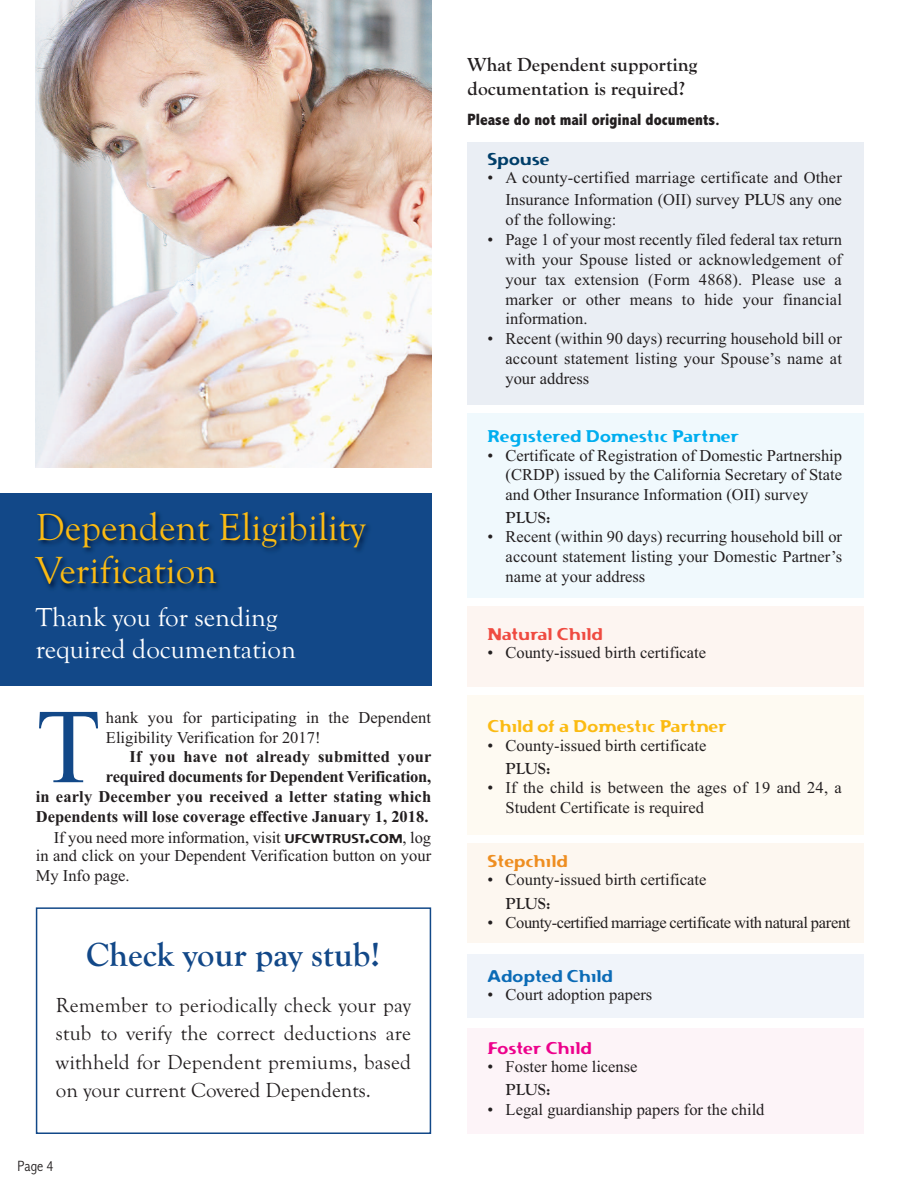
<style>
.page{position:relative;width:918px;height:1188px;background:#fff}
.page>*{position:absolute;margin:0;border:0;box-sizing:border-box;transform-origin:0 0}
.t1{font:106.2px "Times New Roman";color:#124888}
.t2{font:39px/43.8px "Goudy Old Style T";color:#fbbb13}
.t3{font:700 34.5px "Goudy Old Style T";color:#124888}
.t4{font:27px/32.4px "Goudy Old Style T";color:#fff}
.t5{font:21px/28.5px "Goudy Old Style T";color:#231f20;text-align:justify}
.t6{font:700 19.5px/24px "Goudy Old Style T";color:#231f20}
.t7{font:16.5px/19.8px "Times New Roman";color:#231f20;text-align:justify}
.t8{font:700 16.5px/20.2px "Times New Roman";color:#231f20;text-align:right}
.t9{font:16.5px "Times New Roman";letter-spacing:-.025em;color:#231f20}
.t10{font:800 condensed 16.5px "Abadi";color:#231f20}
.t11{font:16.5px "Flexure";color:#00aeef}
.t12{font:16.5px "Flexure";color:#fbbb13}
.t13{font:700 16.5px "Goudy Old Style T";color:#231f20}
.t14{font:16.5px "Flexure";color:#ef4b41}
.t15{font:16.5px "Flexure";color:#0b6bb6}
.t16{font:16.5px "Flexure";color:#ed028c}
.t17{font:16.5px "Flexure";color:#ee8e21}
.t18{font:16.5px "Flexure";color:#003e69}
.t19{font:300 condensed 15px "Abadi";color:#231f20}
.s1{font-weight:400}
.s2{font-family:"Flexure";font-weight:400;font-size:12.3px}
.s3{font-family:"Flexure";font-weight:400}
.s4{font-family:"Goudy Old Style T";font-weight:700}
</style>
<div class="page">
<div style="left:0;top:493px;width:431px;height:193px;background:#124888"></div>
<img style="left:37px;top:512px;width:332px;height:78px">
<div style="left:468px;top:142px;width:396px;height:263px;background:#eaeef4"></div>
<div style="left:468px;top:413px;width:396px;height:184px;background:#f0f9fd"></div>
<div style="left:468px;top:606px;width:396px;height:80px;background:#fdf5f1"></div>
<div style="left:468px;top:695px;width:396px;height:140px;background:#fefaf2"></div>
<div style="left:468px;top:843px;width:396px;height:99px;background:#fdf7f0"></div>
<div style="left:468px;top:954px;width:396px;height:63px;background:#f0f4fa"></div>
<div style="left:468px;top:1029px;width:396px;height:105px;background:#fdf4f8"></div>
<img style="left:36px;top:0;width:395px;height:467px">
<div style="left:36px;top:907px;width:395px;height:227px;border:2px solid #124888"></div>
<h2 class="t2" style="left:36px;top:504px;width:331px">Dependent Eligibility<br>Verification</h2>
<h3 class="t4" style="left:36px;top:600px;width:262px">Thank you for sending required documentation</h3>
<h1 class="t1" style="left:36px;top:683px;width:66px">T</h1>
<p class="t7" style="left:106px;top:707px;width:327px">hank you for participating in the Dependent<br>Eligibility Verification for 2017!</p>
<p class="t8" style="left:36px;top:747px;width:397px">If you have not already submitted your<br>required documents for Dependent Verification,<br>in early December you received a letter stating which Dependents will lose coverage effective January 1, 2018.<br><span class="s1">If you need more information, visit</span> <span class="s2">UFCWTRUST</span><span class="s3">.</span><span class="s2">COM</span><span class="s1">, log</span></p>
<p class="t7" style="left:36px;top:846px;width:397px">in and click on your Dependent Verification button on your<br>My Info page.</p>
<h3 class="t3" style="left:86px;top:934px;width:296px">Check your pay stub!</h3>
<p class="t5" style="left:56px;top:990px;width:357px">Remember to periodically check your pay stub to verify the correct deductions are withheld for Dependent premiums, based on your current Covered Dependents.</p>
<p class="t19" style="left:18px;top:1157px;width:37px">Page 4</p>
<p class="t6" style="left:468px;top:53px;width:231px">What Dependent supporting documentation is required?</p>
<p class="t10" style="left:468px;top:110px;width:254px">Please do not mail original documents.</p>
<p class="t18" style="left:487px;top:149px;width:63px">Spouse</p>
<p class="t7" style="left:505px;top:167px;width:338px;line-height:21.1px;text-indent:-18px">• A county-certified marriage certificate and Other Insurance Information (OII) survey <span class="s4">PLUS</span> any one of the following:</p>
<p class="t7" style="left:505px;top:230px;width:338px;text-indent:-18px">• Page 1 of your most recently filed federal tax return with your Spouse listed or acknowledgement of your tax extension (Form 4868). Please use a marker or other means to hide your financial information.</p>
<p class="t7" style="left:505px;top:329px;width:338px;text-indent:-18px">• Recent (within 90 days) recurring household bill or account statement listing your Spouse’s name at your address</p>
<p class="t11" style="left:488px;top:427px;width:253px">Registered Domestic Partner</p>
<p class="t7" style="left:506px;top:445px;width:338px;text-indent:-18px">• Certificate of Registration of Domestic Partnership (CRDP) issued by the California Secretary of State and Other Insurance Information (OII) survey</p>
<p class="t13" style="left:506px;top:508px;width:46px">PLUS:</p>
<p class="t7" style="left:506px;top:527px;width:338px;text-indent:-18px">• Recent (within 90 days) recurring household bill or account statement listing your Domestic Partner’s name at your address</p>
<p class="t14" style="left:487px;top:625px;width:117px">Natural Child</p>
<p class="t7" style="left:487px;top:643px;width:220px">• County-issued birth certificate</p>
<p class="t12" style="left:488px;top:717px;width:241px">Child of a Domestic Partner</p>
<p class="t7" style="left:488px;top:735px;width:220px">• County-issued birth certificate</p>
<p class="t13" style="left:506px;top:758px;width:46px">PLUS:</p>
<p class="t7" style="left:506px;top:777px;width:338px;text-indent:-18px">• If the child is between the ages of 19 and 24, a<br>Student Certificate is required</p>
<p class="t17" style="left:488px;top:852px;width:81px">Stepchild</p>
<p class="t7" style="left:488px;top:870px;width:220px">• County-issued birth certificate</p>
<p class="t13" style="left:506px;top:893px;width:46px">PLUS:</p>
<p class="t9" style="left:488px;top:912px;width:364px">• County-certified marriage certificate with natural parent</p>
<p class="t15" style="left:488px;top:966px;width:127px">Adopted Child</p>
<p class="t7" style="left:488px;top:984px;width:166px">• Court adoption papers</p>
<p class="t16" style="left:488px;top:1039px;width:105px">Foster Child</p>
<p class="t7" style="left:488px;top:1057px;width:151px">• Foster home license</p>
<p class="t13" style="left:506px;top:1080px;width:46px">PLUS:</p>
<p class="t7" style="left:488px;top:1099px;width:278px">• Legal guardianship papers for the child</p>
</div>
